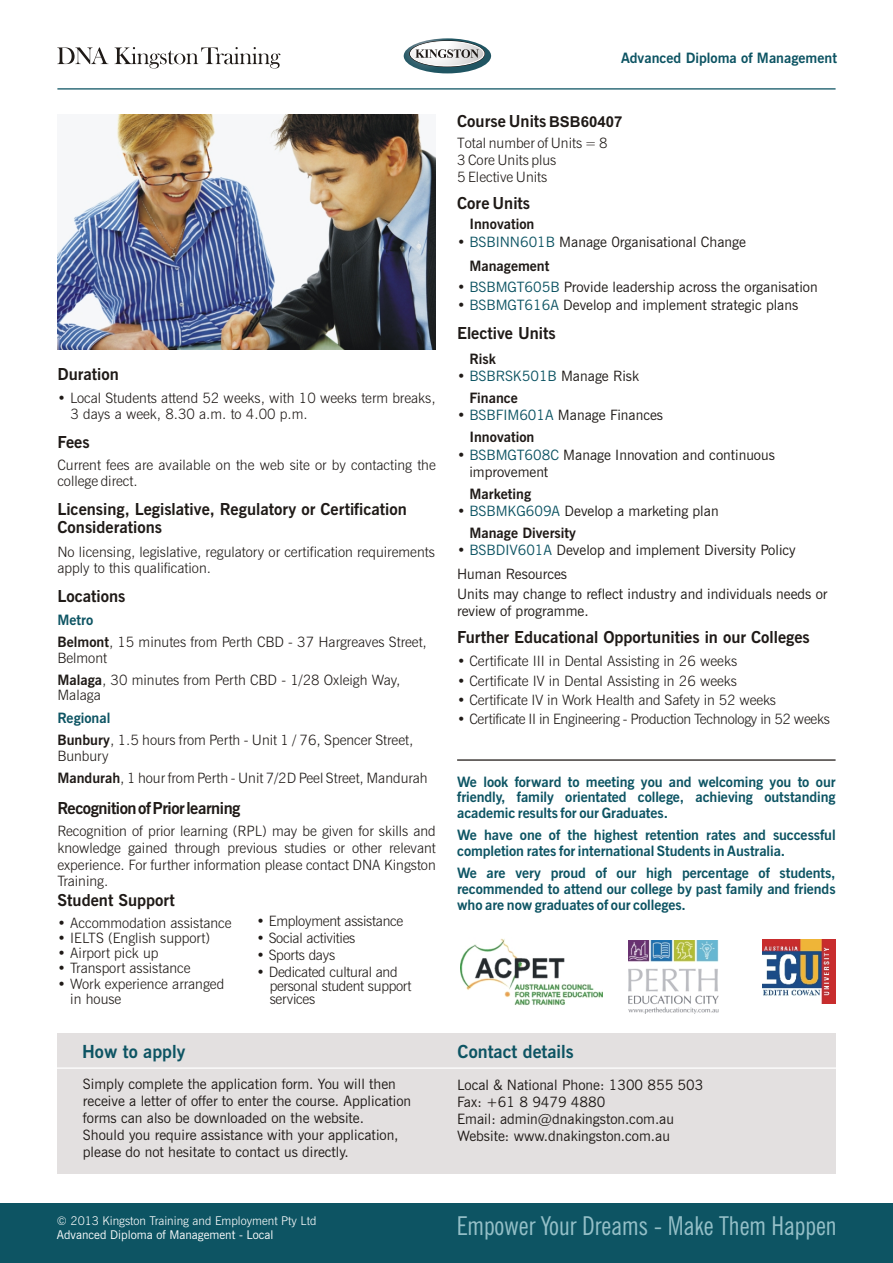
<style>
.page{position:relative;width:893px;height:1263px;background:#fff}
.page>*{position:absolute;margin:0;border:0;box-sizing:border-box;transform-origin:0 0}
.t1{font:condensed 25.95px "News Gothic BT";color:#94bfc7}
.t2{font:700 18px "News Gothic BT";color:#0d5463}
.t3{font:700 16.5px/18.1px "News Gothic BT";color:#1f1a17}
.t4{font:700 16.5px "News Gothic BT";letter-spacing:-.025em;color:#1f1a17}
.t5{font:300 14.25px/15.6px "News Gothic BT";color:#1f1a17}
.t6{font:14.25px/17.1px "News Gothic BT";color:#1f1a17}
.t7{font:700 14.25px/15.8px "News Gothic BT";color:#0d5463;text-align:justify}
.t8{font:300 14.25px/13px "News Gothic BT";letter-spacing:-.02em;color:#1f1a17}
.t9{font:14.25px/22.2px "News Gothic BT";color:#0d5463}
.t10{font:700 14.25px "News Gothic BT";color:#1f1a17}
.t11{font:300 12px "News Gothic BT";color:#fff}
.t12{font:12px "News Gothic BT";color:#fff}
.s1{font-weight:700}
.s2{font-family:"Arial";font-size:15px}
.s3{font-weight:300}
.s4{color:#0d5463}
.s5{font-weight:300;color:#1f1a17}
.s6{color:#1f1a17}
.s7{font-weight:700;color:#1f1a17}
</style>
<div class="page">
<div style="left:0;top:1203px;width:893px;height:60px;background:#0d5463"></div>
<hr style="left:457px;top:759px;width:379px;height:2px;background:#1f1a17">
<div style="left:57px;top:1033px;width:779px;height:141px;background:#e3e0e0"></div>
<hr style="left:55px;top:1067px;width:786px;height:2px;background:#fff">
<img style="left:460px;top:938px;width:142px;height:67px">
<img style="left:628px;top:940px;width:91px;height:73px">
<img style="left:762px;top:940px;width:74px;height:63px">
<hr style="left:57px;top:88px;width:779px;height:2px;background:#0d5463">
<svg style="left:57px;top:47px;width:223px;height:22px"></svg>
<svg style="left:404px;top:38px;width:87px;height:35px"></svg>
<svg style="left:410px;top:41px;width:75px;height:26px"></svg>
<div style="left:410px;top:41px;width:75px;height:26px;border:1px solid #1f1a17;border-radius:50%"></div>
<svg style="left:410px;top:41px;width:74px;height:25px"></svg>
<div style="left:410px;top:41px;width:74px;height:25px;border:1px solid #fff;border-radius:50%"></div>
<svg style="left:415px;top:49px;width:64px;height:9px"></svg>
<img style="left:57px;top:115px;width:379px;height:235px">
<p class="t3" style="left:57px;top:367px;width:63px">Duration</p>
<p class="t5" style="left:70px;top:391px;width:367px;text-indent:-13px">• Local Students attend 52 weeks, with 10 weeks term breaks,<br>3 days a week, 8.30 a.m. to 4.00 p.m.</p>
<p class="t3" style="left:57px;top:434px;width:34px">Fees</p>
<p class="t5" style="left:57px;top:459px;width:380px">Current fees are available on the web site or by contacting the college direct.</p>
<p class="t3" style="left:57px;top:502px;width:351px">Licensing, Legislative, Regulatory or Certification<br>Considerations</p>
<p class="t5" style="left:57px;top:546px;width:379px">No licensing, legislative, regulatory or certification requirements apply to this qualification.</p>
<p class="t3" style="left:57px;top:588px;width:70px">Locations</p>
<p class="t5" style="left:57px;top:635px;width:371px"><span class="s1">Belmont</span>, 15 minutes from Perth CBD - 37 Hargreaves Street,<br>Belmont</p>
<p class="t5" style="left:57px;top:673px;width:344px"><span class="s1">Malaga</span>, 30 minutes from Perth CBD - 1/28 Oxleigh Way,<br>Malaga</p>
<p class="t5" style="left:57px;top:733px;width:357px"><span class="s1">Bunbury</span>, 1.5 hours from Perth - Unit 1 / 76, Spencer Street,<br>Bunbury</p>
<p class="t5" style="left:57px;top:771px;width:372px"><span class="s1">Mandurah</span>, 1 hour from Perth - Unit 7/2D Peel Street, Mandurah</p>
<p class="t4" style="left:57px;top:801px;width:185px">Recognition of Prior learning</p>
<p class="t5" style="left:57px;top:824px;width:380px;line-height:16.6px;text-align:justify">Recognition of prior learning (RPL) may be given for skills and knowledge gained through previous studies or other relevant experience. For further information please contact DNA Kingston Training.</p>
<p class="t7" style="left:57px;top:613px;width:37px">Metro</p>
<p class="t7" style="left:57px;top:711px;width:55px">Regional</p>
<p class="t3" style="left:58px;top:893px;width:119px">Student Support</p>
<p class="t5" style="left:58px;top:916px;width:175px">• Accommodation assistance</p>
<p class="t5" style="left:58px;top:931px;width:154px">• IELTS (English support)</p>
<p class="t5" style="left:58px;top:947px;width:102px">• Airport pick up</p>
<p class="t5" style="left:58px;top:962px;width:134px">• Transport assistance</p>
<p class="t5" style="left:70px;top:977px;width:155px;text-indent:-13px">• Work experience arranged in house</p>
<p class="t8" style="left:257px;top:916px;width:148px">• Employment assistance</p>
<p class="t8" style="left:257px;top:933px;width:100px">• Social activities</p>
<p class="t8" style="left:257px;top:950px;width:80px">• Sports days</p>
<p class="t8" style="left:270px;top:967px;width:143px;text-indent:-13px">• Dedicated cultural and personal student support services</p>
<p class="t7" style="left:621px;top:52px;width:217px">Advanced Diploma of Management</p>
<p class="t3" style="left:457px;top:114px;width:167px">Course Units <span class="s2">BSB60407</span></p>
<p class="t5" style="left:457px;top:136px;width:152px;line-height:17.1px">Total number of Units = 8<br>3 Core Units plus<br>5 Elective Units</p>
<p class="t3" style="left:457px;top:196px;width:75px">Core Units</p>
<p class="t10" style="left:469px;top:218px;width:66px">Innovation</p>
<p class="t6" style="left:469px;top:232px;width:278px;line-height:23.9px;text-indent:-12px"><span class="s3">•</span> <span class="s4">BSBINN601B</span> Manage 0rganisational Change<br><span class="s1">Management</span></p>
<p class="t6" style="left:457px;top:279px;width:362px"><span class="s3">•</span> <span class="s4">BSBMGT605B</span> Provide leadership across the organisation</p>
<p class="t6" style="left:457px;top:298px;width:343px"><span class="s3">•</span> <span class="s4">BSBMGT616A</span> Develop and implement strategic plans</p>
<p class="t3" style="left:457px;top:326px;width:100px">Elective Units</p>
<p class="t10" style="left:469px;top:353px;width:28px">Risk</p>
<p class="t9" style="left:469px;top:366px;width:171px;text-indent:-12px"><span class="s5">•</span> BSBRSK501B <span class="s6">Manage Risk<br></span><span class="s7">Finance</span></p>
<p class="t6" style="left:469px;top:405px;width:195px;line-height:22.2px;text-indent:-12px"><span class="s3">•</span> <span class="s4">BSBFIM601A</span> Manage Finances<br><span class="s1">Innovation</span></p>
<p class="t6" style="left:469px;top:447px;width:307px;text-indent:-12px"><span class="s3">•</span> <span class="s4">BSBMGT608C</span> Manage Innovation and continuous improvement</p>
<p class="t10" style="left:469px;top:488px;width:63px">Marketing</p>
<p class="t6" style="left:469px;top:501px;width:251px;line-height:22.2px;text-indent:-12px"><span class="s3">•</span> <span class="s4">BSBMKG609A</span> Develop a marketing plan<br><span class="s1">Manage Diversity</span></p>
<p class="t6" style="left:457px;top:539px;width:340px;line-height:23.9px"><span class="s3">•</span> <span class="s4">BSBDIV601A</span> Develop and implement Diversity Policy<br>Human Resources</p>
<p class="t6" style="left:457px;top:587px;width:372px">Units may change to reflect industry and individuals needs or review of programme.</p>
<p class="t3" style="left:457px;top:630px;width:354px">Further Educational Opportunities in our Colleges</p>
<p class="t5" style="left:457px;top:655px;width:282px">• Certificate III in Dental Assisting in 26 weeks</p>
<p class="t5" style="left:457px;top:674px;width:281px">• Certificate IV in Dental Assisting in 26 weeks</p>
<p class="t5" style="left:457px;top:693px;width:320px">• Certificate IV in Work Health and Safety in 52 weeks</p>
<p class="t8" style="left:457px;top:714px;width:374px">• Certificate II in Engineering - Production Technology in 52 weeks</p>
<p class="t7" style="left:457px;top:775px;width:380px">We look forward to meeting you and welcoming you to our friendly, family orientated college, achieving outstanding academic results for our Graduates.</p>
<p class="t7" style="left:457px;top:829px;width:380px">We have one of the highest retention rates and successful completion rates for international Students in Australia.</p>
<p class="t7" style="left:457px;top:867px;width:380px">We are very proud of our high percentage of students, recommended to attend our college by past family and friends who are now graduates of our colleges.</p>
<p class="t2" style="left:82px;top:1044px;width:105px">How to apply</p>
<p class="t2" style="left:458px;top:1044px;width:118px">Contact details</p>
<p class="t6" style="left:83px;top:1077px;width:330px">Simply complete the application form. You will then receive a letter of offer to enter the course. Application forms can also be downloaded on the website.<br>Should you require assistance with your application, please do not hesitate to contact us directly.</p>
<p class="t6" style="left:457px;top:1078px;width:248px">Local &amp; National Phone: 1300 855 503<br>Fax: +61 8 9479 4880<br>Email: admin@dnakingston.com.au<br>Website: www.dnakingston.com.au</p>
<p class="t11" style="left:57px;top:1216px;width:261px">© 2013 Kingston Training and Employment Pty Ltd</p>
<p class="t12" style="left:57px;top:1230px;width:218px">Advanced Diploma of Management - Local</p>
<h1 class="t1" style="left:457px;top:1215px;width:381px">Empower Your Dreams - Make Them Happen</h1>
</div>
